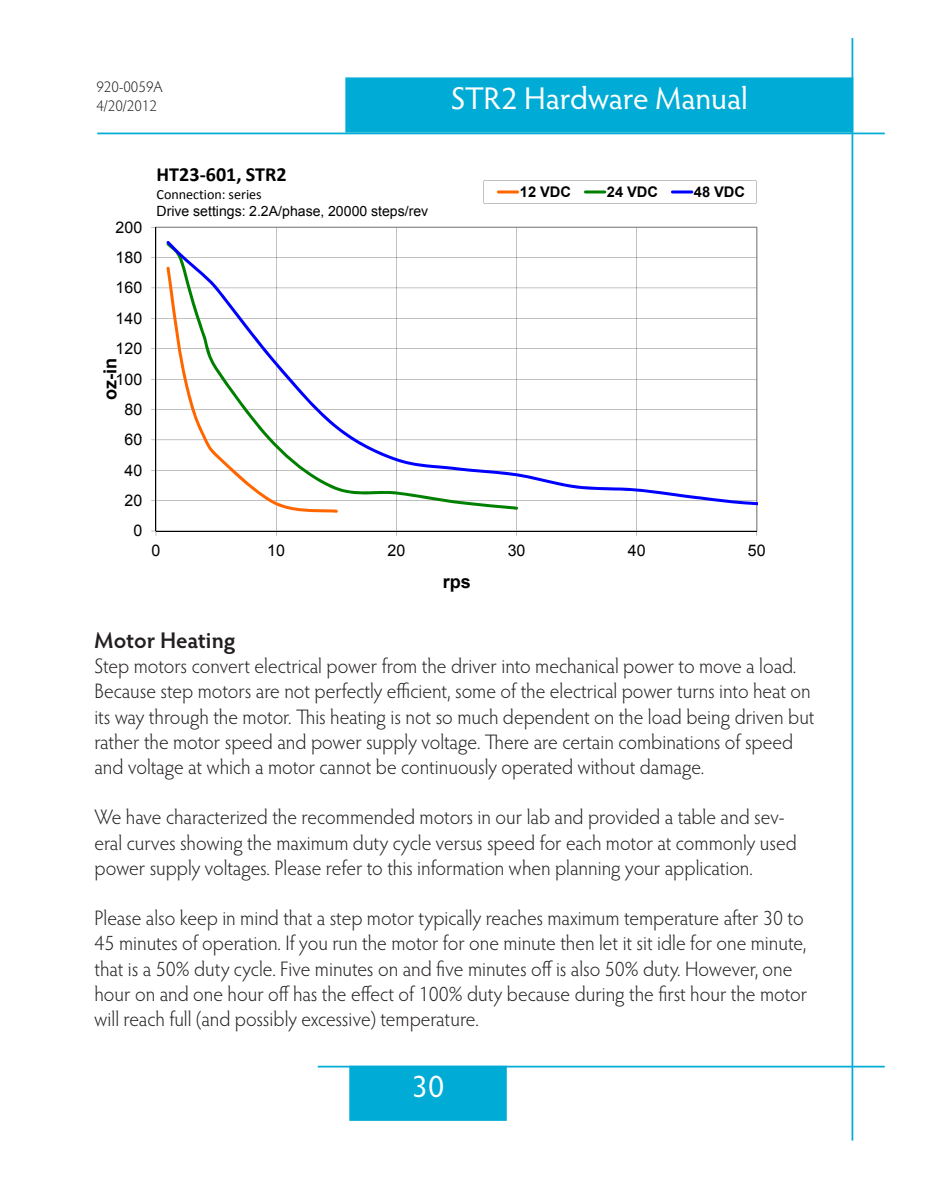
<style>
.page{position:relative;width:945px;height:1197px;background:#fff}
.page>*{position:absolute;margin:0;border:0;box-sizing:border-box;transform-origin:0 0}
.t1{font:31.5px "Hypatia Sans Pro";letter-spacing:-.005em;color:#fff}
.Subhead_1A{font:600 22.75px "Hypatia Sans Pro";color:#231f20}
.Body_text{font:300 21px/25.2px "Hypatia Sans Pro";color:#231f20;scale:.95 1}
.t2{font:700 20.12px "Calibri";color:#000}
.t3{font:700 18.03px "Arial";color:#000}
.t4{font:15.92px "Arial";color:#000}
.t5{font:300 15.75px/18.9px "Hypatia Sans Pro";color:#231f20;scale:.95 1}
.t6{font:700 14.7px "Arial";color:#000}
.t7{font:14px "Arial";color:#000}
.t8{font:14px "Calibri";color:#000}
</style>
<div class="page">
<hr style="left:97px;top:133px;width:788px;height:1px;background:#00acd5">
<hr style="left:318px;top:1066px;width:567px;height:2px;background:#00acd5">
<div style="left:350px;top:1067px;width:156px;height:53px;background:#00acd5"></div>
<div style="left:349px;top:1066px;width:158px;height:55px;border:2px solid #00acd5"></div>
<div style="left:346px;top:78px;width:506px;height:54px;background:#00acd5"></div>
<div style="left:345px;top:77px;width:508px;height:56px;border:2px solid #00acd5"></div>
<hr style="left:852px;top:38px;width:1px;height:1103px;background:#00acd5">
<hr style="left:757px;top:227px;width:1px;height:210px;background:#000">
<svg style="left:157px;top:227px;width:600px;height:183px"></svg>
<hr style="left:156px;top:227px;width:1px;height:210px;background:#000">
<svg style="left:166px;top:241px;width:592px;height:26px"></svg>
<svg style="left:497px;top:190px;width:22px;height:4px"></svg>
<svg style="left:584px;top:190px;width:22px;height:4px"></svg>
<svg style="left:671px;top:190px;width:22px;height:4px"></svg>
<hr style="left:757px;top:437px;width:1px;height:94px;background:#000">
<svg style="left:157px;top:439px;width:600px;height:92px"></svg>
<hr style="left:156px;top:437px;width:1px;height:94px;background:#000">
<hr style="left:156px;top:531px;width:601px;height:1px;background:#000">
<svg style="left:151px;top:531px;width:6px;height:5px"></svg>
<svg style="left:166px;top:267px;width:592px;height:246px"></svg>
<p class="t5" style="left:96px;top:77px;width:71px">920-0059A<br>4/20/2012</p>
<p class="t2" style="left:157px;top:161px;width:132px">HT23‐601, STR2</p>
<h1 class="t1" style="left:451px;top:77px;width:299px">STR2 Hardware Manual</h1>
<p class="t4" style="left:116px;top:217px;width:28px">200</p>
<p class="t4" style="left:116px;top:247px;width:28px">180</p>
<p class="t4" style="left:116px;top:277px;width:28px">160</p>
<p class="t4" style="left:116px;top:308px;width:28px">140</p>
<p class="t4" style="left:116px;top:338px;width:28px">120</p>
<p class="t3" style="left:98px;top:400px;width:44px;rotate:-90deg">oz-in</p>
<p class="t4" style="left:116px;top:369px;width:28px">100</p>
<p class="t4" style="left:124px;top:399px;width:19px">80</p>
<p class="t4" style="left:124px;top:429px;width:19px">60</p>
<p class="t4" style="left:124px;top:460px;width:19px">40</p>
<p class="t4" style="left:124px;top:490px;width:19px">20</p>
<p class="t4" style="left:133px;top:520px;width:10px">0</p>
<p class="t8" style="left:157px;top:185px;width:107px">Connection: series</p>
<p class="t6" style="left:520px;top:182px;width:53px">12 VDC</p>
<p class="t6" style="left:607px;top:182px;width:53px">24 VDC</p>
<p class="t6" style="left:694px;top:182px;width:53px">48 VDC</p>
<p class="t7" style="left:157px;top:202px;width:273px">Drive settings: 2.2A/phase, 20000 steps/rev</p>
<p class="t4" style="left:152px;top:540px;width:10px">0</p>
<p class="t4" style="left:267px;top:540px;width:19px">10</p>
<p class="t4" style="left:387px;top:540px;width:19px">20</p>
<p class="t4" style="left:508px;top:540px;width:19px">30</p>
<p class="t4" style="left:628px;top:540px;width:19px">40</p>
<p class="t4" style="left:748px;top:540px;width:19px">50</p>
<p class="t3" style="left:443px;top:570px;width:30px">rps</p>
<p class="Subhead_1A" style="left:94px;top:624px;width:143px">Motor Heating</p>
<p class="Body_text" style="left:94px;top:653px;width:760px">Step motors convert electrical power from the driver into mechanical power to move a load.<br>Because step motors are not perfectly efficient, some of the electrical power turns into heat on its way through the motor. This heating is not so much dependent on the load being driven but rather the motor speed and power supply voltage. There are certain combinations of speed and voltage at which a motor cannot be continuously operated without damage.</p>
<p class="Body_text" style="left:94px;top:804px;width:741px">We have characterized the recommended motors in our lab and provided a table and sev&shy;eral curves showing the maximum duty cycle versus speed for each motor at commonly used power supply voltages. Please refer to this information when planning your application.</p>
<p class="Body_text" style="left:94px;top:905px;width:752px">Please also keep in mind that a step motor typically reaches maximum temperature after 30 to 45 minutes of operation. If you run the motor for one minute then let it sit idle for one minute, that is a 50% duty cycle. Five minutes on and five minutes off is also 50% duty. However, one hour on and one hour off has the effect of 100% duty because during the first hour the motor will reach full (and possibly excessive) temperature.</p>
<h1 class="t1" style="left:412px;top:1065px;width:34px">30</h1>
</div>
